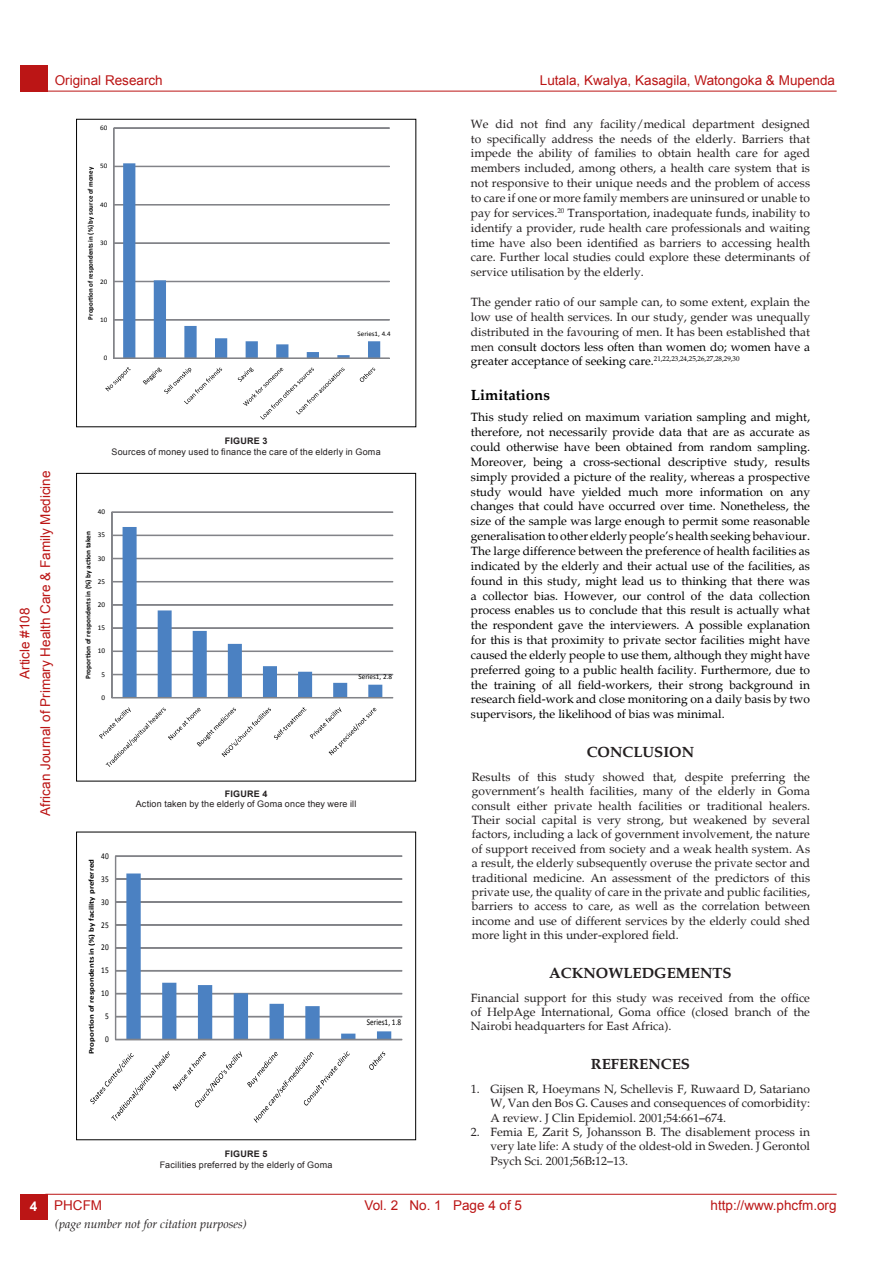
<style>
.page{position:relative;width:893px;height:1263px;background:#fff}
.page>*{position:absolute;margin:0;border:0;box-sizing:border-box;transform-origin:0 0}
.t1{font:700 15px "Palatino";color:#231f20}
.t2{font:700 15px "Palatino";color:#000}
.t3{font:13.5px "Arial";color:#bb1515}
.t4{font:700 13.5px "Arial";color:#fff}
.t5{font:12px/14.4px "Palatino";color:#231f20;text-align:justify}
.t6{font:12px/14.9px "Palatino";color:#000;text-align:justify}
.t7{font:italic 12px "Palatino";color:#231f20}
.t8{font:9px "Arial";letter-spacing:.02em;color:#231f20}
.t9{font:700 9px "Arial";letter-spacing:.025em;color:#231f20}
.t10{font:8.85px "Calibri";color:#000;scale:.83 1}
.t11{font:700 7.35px "Calibri";letter-spacing:.005em;color:#000;scale:1.2 1}
.t12{font:7.35px "Calibri";color:#000}
.t13{font:700 7.2px "Calibri";letter-spacing:.005em;color:#000}
.t14{font:700 7.05px "Calibri";letter-spacing:.005em;color:#000}
.t15{font:6.9px "Calibri";color:#000}
.s1{color:#000}
.s2{font-weight:700}
</style>
<div class="page">
<hr style="left:45px;top:1194px;width:792px;height:1px;background:#bb1515">
<hr style="left:46px;top:91px;width:791px;height:1px;background:#bb1515">
<div style="left:20px;top:65px;width:28px;height:26px;background:#bb1515"></div>
<div style="left:20px;top:1194px;width:28px;height:26px;background:#bb1515"></div>
<svg style="left:99px;top:511px;width:295px;height:256px"></svg>
<div style="left:76px;top:473px;width:340px;height:308px;border:1px solid #000"></div>
<svg style="left:90px;top:855px;width:313px;height:268px"></svg>
<div style="left:76px;top:832px;width:340px;height:308px;border:1px solid #000"></div>
<svg style="left:105px;top:127px;width:285px;height:293px"></svg>
<p class="t3" style="left:55px;top:72px;width:110px">Original Research</p>
<p class="t3" style="left:540px;top:72px;width:297px">Lutala, Kwalya, Kasagila, Watongoka &amp; Mupenda</p>
<p class="t3" style="left:16px;top:679px;width:73px;rotate:-90deg">Article #108</p>
<p class="t3" style="left:37px;top:816px;width:347px;rotate:-90deg">African Journal of Primary Health Care &amp; Family Medicine</p>
<p class="t15" style="left:100px;top:123px;width:9px">60</p>
<p class="t15" style="left:100px;top:162px;width:9px">50</p>
<p class="t14" style="left:86px;top:320px;width:154px;rotate:-90deg">Proportion of respondents in (%) by source of money</p>
<p class="t15" style="left:100px;top:200px;width:9px">40</p>
<p class="t15" style="left:100px;top:239px;width:9px">30</p>
<p class="t15" style="left:100px;top:277px;width:9px">20</p>
<p class="t15" style="left:100px;top:315px;width:9px">10</p>
<p class="t15" style="left:104px;top:354px;width:5px">0</p>
<p class="t15" style="left:358px;top:330px;width:35px">Series1, 4.4</p>
<p class="t9" style="left:225px;top:435px;width:44px">FIGURE 3</p>
<p class="t8" style="left:112px;top:446px;width:271px">Sources of money used to finance the care of the elderly in Goma</p>
<p class="t12" style="left:98px;top:507px;width:9px">40</p>
<p class="t13" style="left:84px;top:679px;width:150px;rotate:-90deg">Proportion of respondents in (%) by action taken</p>
<p class="t12" style="left:98px;top:530px;width:9px">35</p>
<p class="t12" style="left:98px;top:554px;width:9px">30</p>
<p class="t12" style="left:98px;top:577px;width:9px">25</p>
<p class="t12" style="left:98px;top:600px;width:9px">20</p>
<p class="t12" style="left:98px;top:623px;width:9px">15</p>
<p class="t12" style="left:98px;top:646px;width:9px">10</p>
<p class="t12" style="left:102px;top:670px;width:5px">5</p>
<p class="t12" style="left:102px;top:693px;width:5px">0</p>
<p class="t12" style="left:358px;top:672px;width:35px">Series1, 2.8</p>
<p class="t10" style="left:101px;top:850px;width:10px">40</p>
<p class="t11" style="left:87px;top:1054px;width:164px;rotate:-90deg">Proportion of respondents in (%) by facility preferred</p>
<p class="t10" style="left:101px;top:873px;width:10px">35</p>
<p class="t10" style="left:101px;top:896px;width:10px">30</p>
<p class="t10" style="left:101px;top:919px;width:10px">25</p>
<p class="t10" style="left:101px;top:942px;width:10px">20</p>
<p class="t10" style="left:101px;top:965px;width:10px">15</p>
<p class="t10" style="left:101px;top:988px;width:10px">10</p>
<p class="t10" style="left:105px;top:1011px;width:6px">5</p>
<p class="t10" style="left:105px;top:1034px;width:6px">0</p>
<p class="t9" style="left:225px;top:787px;width:44px">FIGURE 4</p>
<p class="t8" style="left:136px;top:798px;width:222px">Action taken by the elderly of Goma once they were ill</p>
<p class="t10" style="left:367px;top:1016px;width:43px">Series1, 1.8</p>
<p class="t9" style="left:225px;top:1148px;width:44px">FIGURE 5</p>
<p class="t8" style="left:160px;top:1158px;width:174px">Facilities preferred by the elderly of Goma</p>
<p class="t5" style="left:471px;top:117px;width:341px;line-height:14.9px">We did not find any facility/medical department designed to specifically address the needs of the elderly. Barriers that impede the ability of families to obtain health care for aged members included, among others, a health care system that is not responsive to their unique needs and the problem of access to care if one or more family members are uninsured or unable to pay for services.<sup>20</sup> Transportation, inadequate funds, inability to identify a provider, rude health care professionals and waiting time have also been identified as barriers to accessing health care. Further local studies could explore these determinants of service utilisation by the elderly.</p>
<p class="t5" style="left:471px;top:295px;width:341px">The gender ratio of our sample can, to some extent, explain the low use of health services. In our study, gender was unequally distributed in the favouring of men. It has been established that men <span class="s1">consult doctors less often than women do; women have a greater acceptance of seeking care.</span><sup>21,22,23,24,25,26,27,28,29,30</sup></p>
<p class="t2" style="left:471px;top:386px;width:81px">LIMITATIONS</p>
<p class="t6" style="left:471px;top:410px;width:341px">This study relied on maximum variation sampling and might, therefore, not necessarily provide data that are as accurate as could otherwise have been obtained from random sampling.<br>Moreover, being a cross-sectional descriptive study, results simply provided a picture of the reality, whereas a prospective study would have yielded much more information on any changes that could have occurred over time. Nonetheless, the size of the sample was large enough to permit some reasonable generalisation to other elderly people’s health seeking behaviour.<br>The large difference between the preference of health facilities as indicated by the elderly and their actual use of the facilities, as found in this study, might lead us to thinking that there was a collector bias. However, our control of the data collection process enables us to conclude that this result is actually what the respondent gave the interviewers. A possible explanation for this is that proximity to private sector facilities might have caused the elderly people to use them, although they might have preferred going to a public health facility. Furthermore, due to the training of all field-workers, their strong background in research field-work and close monitoring on a daily basis by two supervisors, the likelihood of bias was minimal.</p>
<p class="t1" style="left:587px;top:743px;width:109px">CONCLUSION</p>
<p class="t5" style="left:472px;top:770px;width:340px">Results of this study showed that, despite preferring the government’s health facilities, many of the elderly in Goma consult either private health facilities or traditional healers.<br>Their social capital is very strong, but weakened by several factors, including a lack of government involvement, the nature of support received from society and a weak health system. As a result, the elderly subsequently overuse the private sector and traditional medicine. An assessment of the predictors of this private use, the quality of care in the private and public facilities, barriers to access to care, as well as the correlation between income and use of different services by the elderly could shed more light in this under-explored field.</p>
<p class="t1" style="left:549px;top:964px;width:184px">ACKNOWLEDGEMENTS</p>
<p class="t5" style="left:471px;top:991px;width:341px">Financial support for this study was received from the office of HelpAge International, Goma office (closed branch of the Nairobi headquarters for East Africa).</p>
<p class="t1" style="left:591px;top:1055px;width:101px">REFERENCES</p>
<p class="t5" style="left:490px;top:1082px;width:321px;text-indent:-20px">1. Gijsen R, Hoeymans N, Schellevis F, Ruwaard D, Satariano W, Van den Bos G. Causes and consequences of comorbidity:<br>A review. J Clin Epidemiol. 2001;54:661–674.</p>
<p class="t5" style="left:490px;top:1125px;width:321px;text-indent:-20px">2. Femia E, Zarit S, Johansson B. The disablement process in very late life: A study of the oldest-old in Sweden. J Gerontol Psych Sci. 2001;56B<span class="s2">:</span>12–13.</p>
<p class="t4" style="left:30px;top:1197px;width:9px">4</p>
<p class="t3" style="left:54px;top:1196px;width:49px">PHCFM</p>
<p class="t3" style="left:711px;top:1196px;width:128px">http://www.phcfm.org</p>
<p class="t3" style="left:364px;top:1196px;width:159px">Vol. 2 No. 1 Page 4 of 5</p>
<p class="t7" style="left:55px;top:1217px;width:193px">(page number not for citation purposes)</p>
</div>
